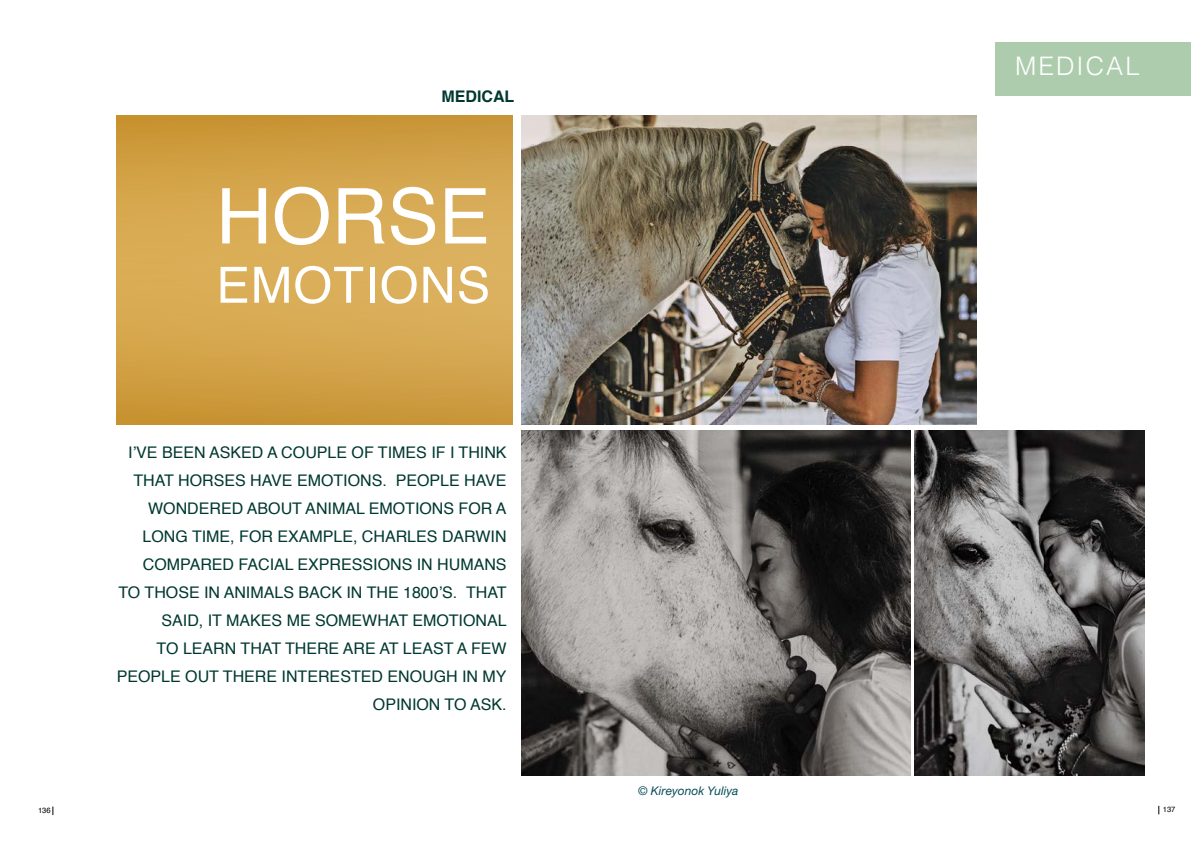
<style>
.page{position:relative;width:1191px;height:842px;background:#fff}
.page>*{position:absolute;margin:0;border:0;box-sizing:border-box;transform-origin:0 0}
.t1{font:77px "Helvetica";color:#fff}
.t2{font:50px "Helvetica";letter-spacing:.02em;color:#fff}
.t3{font:300 25.5px "Helvetica";letter-spacing:.08em;color:#fff}
.t4{font:16px/28px "Helvetica";color:#003830;text-align:right}
.t5{font:700 16px "Helvetica";color:#003830}
.t6{font:italic 12px "Helvetica Neue";color:#064b55}
.t7{font:7.6px "Helvetica";color:#000}
</style>
<div class="page">
<svg style="left:116px;top:116px;width:397px;height:308px;background:#d4a54c"></svg>
<img style="left:522px;top:116px;width:455px;height:308px">
<img style="left:914px;top:430px;width:230px;height:346px">
<img style="left:522px;top:430px;width:388px;height:346px">
<div style="left:995px;top:43px;width:196px;height:53px;background:#adccad"></div>
<p class="t5" style="left:441px;top:83px;width:74px">MEDICAL</p>
<h1 class="t1" style="left:216px;top:157px;width:275px">HORSE</h1>
<h2 class="t2" style="left:216px;top:247px;width:275px">EMOTIONS</h2>
<p class="t4" style="left:117px;top:439px;width:391px">I’VE BEEN ASKED A COUPLE OF TIMES IF I THINK THAT HORSES HAVE EMOTIONS. PEOPLE HAVE WONDERED ABOUT ANIMAL EMOTIONS FOR A LONG TIME, FOR EXAMPLE, CHARLES DARWIN COMPARED FACIAL EXPRESSIONS IN HUMANS<br>TO THOSE IN ANIMALS BACK IN THE 1800’S. THAT SAID, IT MAKES ME SOMEWHAT EMOTIONAL<br>TO LEARN THAT THERE ARE AT LEAST A FEW PEOPLE OUT THERE INTERESTED ENOUGH IN MY OPINION TO ASK.</p>
<p class="t6" style="left:638px;top:783px;width:102px">© Kireyonok Yuliya</p>
<h3 class="t3" style="left:1015px;top:46px;width:126px">MEDICAL</h3>
<p class="t7" style="left:38px;top:805px;width:14px">136</p>
<p class="t7" style="left:1162px;top:804px;width:14px">137</p>
</div>
